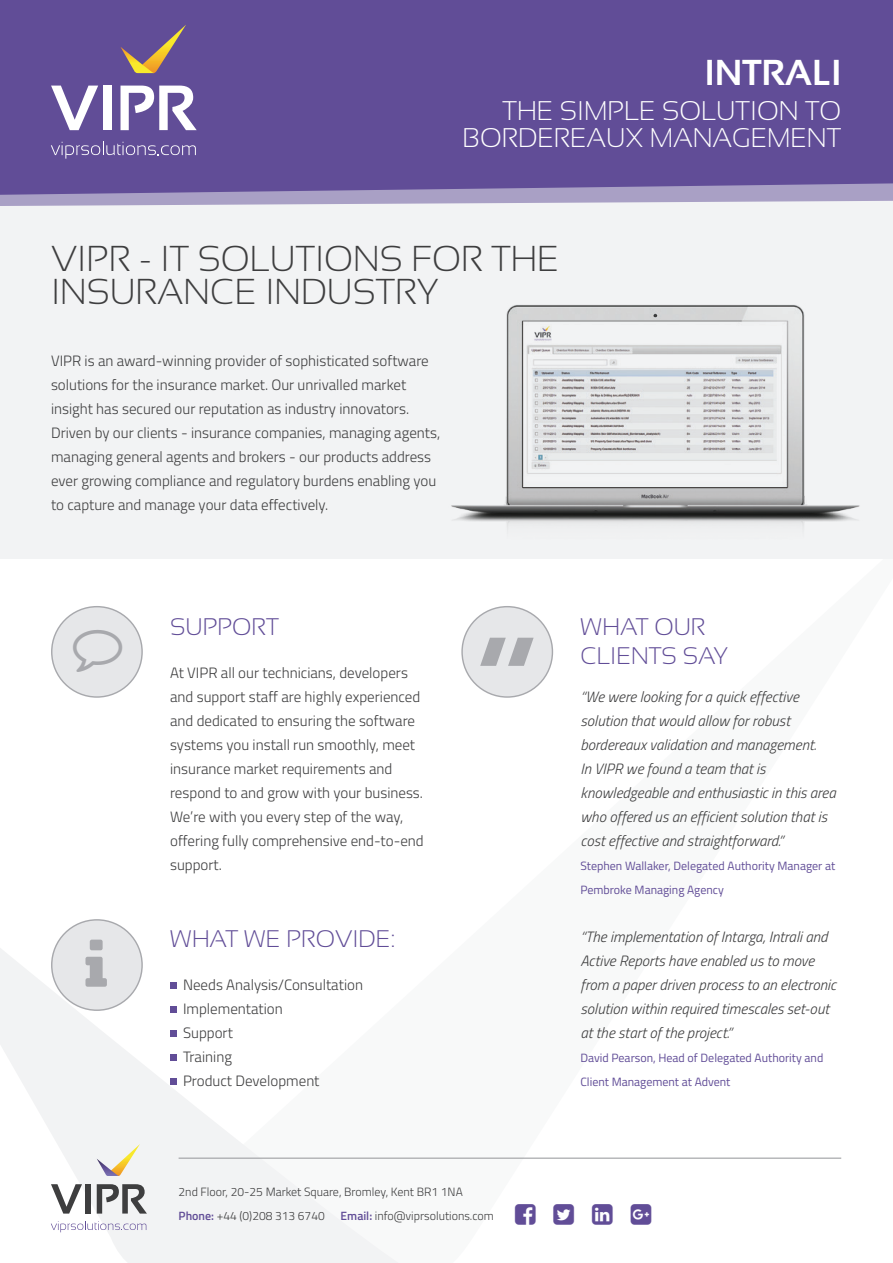
<style>
.page{position:relative;width:893px;height:1263px;background:#fff}
.page>*{position:absolute;margin:0;border:0;box-sizing:border-box;transform-origin:0 0}
.SUBTITLE_LARGE{font:300 36px/33px "Sansation";color:#3e3e3f}
.header_2{font:700 36px "Sansation";color:#fff}
.header_2-2{font:300 27px/27px "Sansation";color:#fff;text-align:right}
.subhead_1{font:300 24px/28.8px "Sansation";color:#614d97}
.body_1{font:300 15px/24px "Titillium Web";color:#3e3e3f}
.t1{font:italic 300 15px/24px "Titillium Web";color:#3e3e3f}
.body_1-2{font:300 12px "Titillium Web";color:#3e3e3f}
.Quote_Contact{font:12px/24px "Titillium Web";color:#614d97}
.body_1-3{font:12px/24px "Titillium Web";color:#614d97}
.s1{font-weight:600;color:#614d97}
</style>
<div class="page">
<div style="left:0;top:179px;width:893px;height:379px;background:#f2f3f4"></div>
<svg style="left:0;top:195px;width:893px;height:11px"></svg>
<svg style="left:0;top:919px;width:424px;height:344px"></svg>
<div style="left:170px;top:982px;width:6px;height:7px;background:#614d97"></div>
<div style="left:170px;top:1006px;width:6px;height:7px;background:#614d97"></div>
<div style="left:170px;top:1030px;width:6px;height:7px;background:#614d97"></div>
<div style="left:170px;top:1054px;width:6px;height:7px;background:#614d97"></div>
<div style="left:170px;top:1078px;width:6px;height:7px;background:#614d97"></div>
<div style="left:462px;top:607px;width:90px;height:90px;background:#e6e7e9;border-radius:50%"></div>
<svg style="left:480px;top:638px;width:54px;height:28px"></svg>
<div style="left:52px;top:920px;width:90px;height:90px;background:#e6e7e9;border-radius:50%"></div>
<div style="left:52px;top:607px;width:90px;height:90px;background:#e6e7e9;border-radius:50%"></div>
<svg style="left:97px;top:1144px;width:43px;height:32px"></svg>
<svg style="left:51px;top:1184px;width:31px;height:29px"></svg>
<div style="left:85px;top:1184px;width:6px;height:29px;background:#3e3e3f"></div>
<svg style="left:97px;top:1184px;width:50px;height:29px"></svg>
<svg style="left:51px;top:1221px;width:95px;height:11px"></svg>
<hr style="left:179px;top:1158px;width:662px;height:1px;background:#939598">
<div style="left:0;top:0;width:893px;height:195px;background:#614d97"></div>
<svg style="left:120px;top:25px;width:66px;height:48px;background:#80687f"></svg>
<svg style="left:51px;top:86px;width:47px;height:44px"></svg>
<div style="left:103px;top:86px;width:8px;height:44px;background:#fff"></div>
<svg style="left:120px;top:86px;width:77px;height:44px"></svg>
<svg style="left:51px;top:142px;width:145px;height:17px;background:#7665a5"></svg>
<img style="left:444px;top:305px;width:449px;height:254px">
<p class="header_2" style="left:705px;top:52px;width:138px">INTRALI</p>
<p class="header_2-2" style="left:463px;top:97px;width:380px">THE SIMPLE SOLUTION TO<br>BORDEREAUX MANAGEMENT</p>
<p class="SUBTITLE_LARGE" style="left:51px;top:242px;width:510px">VIPR - IT SOLUTIONS FOR THE<br>INSURANCE INDUSTRY</p>
<p class="body_1" style="left:51px;top:348px;width:391px">VIPR is an award-winning provider of sophisticated software solutions for the insurance market. Our unrivalled market insight has secured our reputation as industry innovators.<br>Driven by our clients - insurance companies, managing agents, managing general agents and brokers - our products address ever growing compliance and regulatory burdens enabling you to capture and manage your data effectively.</p>
<p class="subhead_1" style="left:170px;top:612px;width:110px">SUPPORT</p>
<p class="body_1" style="left:170px;top:660px;width:255px">At VIPR all our technicians, developers and support staff are highly experienced and dedicated to ensuring the software systems you install run smoothly, meet insurance market requirements and respond to and grow with your business.<br>We’re with you every step of the way, offering fully comprehensive end-to-end support.</p>
<p class="subhead_1" style="left:170px;top:924px;width:227px">WHAT WE PROVIDE:</p>
<p class="body_1" style="left:183px;top:972px;width:181px">Needs Analysis/Consultation</p>
<p class="body_1" style="left:183px;top:996px;width:101px">Implementation</p>
<p class="body_1" style="left:183px;top:1020px;width:51px">Support</p>
<p class="body_1" style="left:183px;top:1044px;width:50px">Training</p>
<p class="body_1" style="left:183px;top:1068px;width:138px">Product Development</p>
<p class="body_1-2" style="left:179px;top:1183px;width:286px">2nd Floor, 20-25 Market Square, Bromley, Kent BR1 1NA</p>
<p class="body_1-2" style="left:179px;top:1207px;width:148px"><span class="s1">Phone:</span> +44 (0)208 313 6740</p>
<p class="body_1-2" style="left:341px;top:1207px;width:155px"><span class="s1">Email:</span> info@viprsolutions.com</p>
<p class="subhead_1" style="left:580px;top:613px;width:149px">WHAT OUR<br>CLIENTS SAY</p>
<p class="t1" style="left:580px;top:684px;width:257px">“We were looking for a quick effective solution that would allow for robust bordereaux validation and management.<br>In VIPR we found a team that is knowledgeable and enthusiastic in this area who offered us an efficient solution that is cost effective and straightforward.”</p>
<p class="Quote_Contact" style="left:580px;top:853px;width:256px">Stephen Wallaker, Delegated Authority Manager at<br>Pembroke Managing Agency</p>
<p class="t1" style="left:580px;top:924px;width:257px">“The implementation of Intarga, Intrali and Active Reports have enabled us to move from a paper driven process to an electronic solution within required timescales set-out at the start of the project.”</p>
<p class="body_1-3" style="left:580px;top:1045px;width:244px">David Pearson, Head of Delegated Authority and<br>Client Management at Advent</p>
</div>
